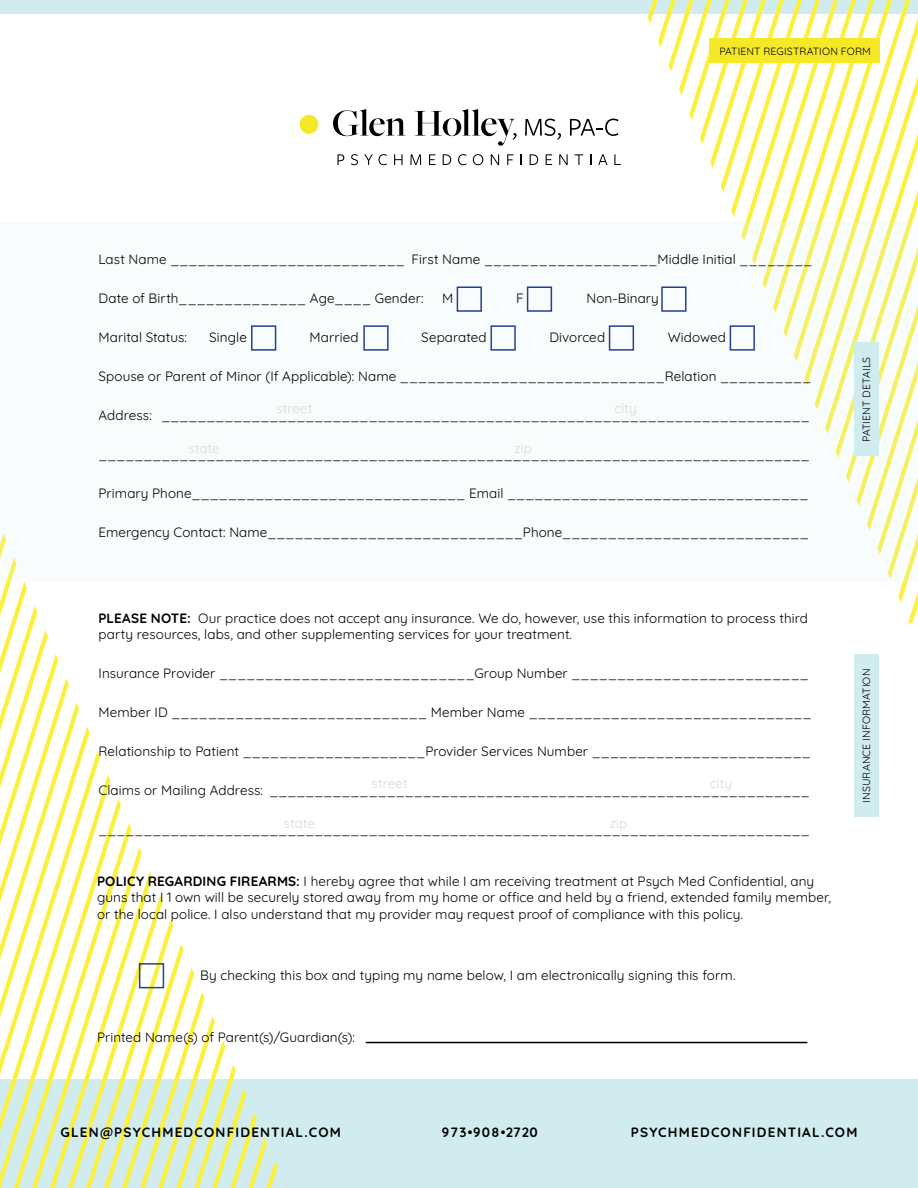
<style>
.page{position:relative;width:918px;height:1188px;background:#fff}
.page>*{position:absolute;margin:0;border:0;box-sizing:border-box;transform-origin:0 0}
.t1{font:13.5px/16.5px "Quicksand";letter-spacing:.005em;color:#000}
.t2{font:700 13.5px "Quicksand";letter-spacing:.09em;color:#000}
.t3{font:13.5px "Quicksand";letter-spacing:.005em;color:#dad9d9}
.t4{font:10.5px "Quicksand";letter-spacing:.015em;color:#000}
.s1{font-weight:700}
</style>
<div class="page">
<div style="left:0;top:1080px;width:918px;height:108px;background:#d1ecee"></div>
<svg style="left:0;top:581px;width:278px;height:607px"></svg>
<div style="left:0;top:0;width:918px;height:14px;background:#d1ecee"></div>
<svg style="left:648px;top:0;width:270px;height:624px"></svg>
<svg style="left:333px;top:109px;width:73px;height:27px"></svg>
<svg style="left:414px;top:109px;width:103px;height:37px"></svg>
<svg style="left:525px;top:119px;width:36px;height:21px"></svg>
<svg style="left:570px;top:119px;width:48px;height:17px"></svg>
<div style="left:300px;top:115px;width:18px;height:19px;background:#f5e826;border-radius:50%"></div>
<div style="left:710px;top:39px;width:170px;height:24px;background:#f5e826"></div>
<svg style="left:337px;top:154px;width:7px;height:11px"></svg>
<svg style="left:351px;top:154px;width:7px;height:11px"></svg>
<svg style="left:364px;top:154px;width:9px;height:11px"></svg>
<svg style="left:379px;top:154px;width:8px;height:11px"></svg>
<svg style="left:394px;top:154px;width:9px;height:11px"></svg>
<svg style="left:410px;top:154px;width:11px;height:11px"></svg>
<svg style="left:429px;top:154px;width:6px;height:11px"></svg>
<svg style="left:443px;top:154px;width:8px;height:11px"></svg>
<svg style="left:458px;top:154px;width:9px;height:11px"></svg>
<svg style="left:473px;top:154px;width:10px;height:11px"></svg>
<svg style="left:491px;top:154px;width:8px;height:11px"></svg>
<svg style="left:507px;top:154px;width:6px;height:11px"></svg>
<svg style="left:530px;top:154px;width:8px;height:11px"></svg>
<svg style="left:546px;top:154px;width:6px;height:11px"></svg>
<svg style="left:559px;top:154px;width:9px;height:11px"></svg>
<svg style="left:575px;top:154px;width:8px;height:11px"></svg>
<svg style="left:598px;top:154px;width:9px;height:11px"></svg>
<svg style="left:614px;top:154px;width:7px;height:11px"></svg>
<div style="left:0;top:222px;width:918px;height:359px;background:#f9fcfc"></div>
<div style="left:457px;top:286px;width:25px;height:26px;border:2px solid #25408f"></div>
<div style="left:251px;top:325px;width:25px;height:26px;border:2px solid #25408f"></div>
<div style="left:490px;top:325px;width:26px;height:26px;border:2px solid #25408f"></div>
<div style="left:363px;top:325px;width:26px;height:26px;border:2px solid #25408f"></div>
<div style="left:609px;top:325px;width:25px;height:26px;border:2px solid #25408f"></div>
<div style="left:730px;top:325px;width:25px;height:26px;border:2px solid #25408f"></div>
<div style="left:527px;top:286px;width:25px;height:26px;border:2px solid #25408f"></div>
<div style="left:661px;top:286px;width:26px;height:26px;border:2px solid #25408f"></div>
<div style="left:854px;top:342px;width:25px;height:113px;background:#d1ecee"></div>
<div style="left:854px;top:654px;width:25px;height:163px;background:#d1ecee"></div>
<hr style="left:366px;top:1042px;width:441px;height:1px;background:#000">
<div style="left:139px;top:963px;width:25px;height:25px;border:2px solid #25408f"></div>
<p class="t4" style="left:719px;top:43px;width:153px">PATIENT REGISTRATION FORM</p>
<p class="t1" style="left:99px;top:250px;width:716px">Last Name __________________________ First Name ___________________Middle Initial ________</p>
<p class="t1" style="left:99px;top:289px;width:327px">Date of Birth______________ Age____ Gender:</p>
<p class="t1" style="left:442px;top:289px;width:13px">M</p>
<p class="t1" style="left:516px;top:289px;width:9px">F</p>
<p class="t1" style="left:586px;top:289px;width:74px">Non-Binary</p>
<p class="t1" style="left:99px;top:328px;width:90px">Marital Status:</p>
<p class="t1" style="left:209px;top:328px;width:39px">Single</p>
<p class="t1" style="left:310px;top:328px;width:51px">Married</p>
<p class="t1" style="left:421px;top:328px;width:67px">Separated</p>
<p class="t1" style="left:549px;top:328px;width:57px">Divorced</p>
<p class="t1" style="left:668px;top:328px;width:60px">Widowed</p>
<p class="t1" style="left:99px;top:367px;width:714px">Spouse or Parent of Minor (If Applicable): Name _____________________________Relation __________</p>
<p class="t1" style="left:99px;top:406px;width:713px">Address: ________________________________________________________________________</p>
<p class="t1" style="left:99px;top:445px;width:713px">_______________________________________________________________________________</p>
<p class="t1" style="left:99px;top:484px;width:711px">Primary Phone______________________________ Email _________________________________</p>
<p class="t1" style="left:99px;top:523px;width:712px">Emergency Contact: Name____________________________Phone___________________________</p>
<p class="t3" style="left:276px;top:397px;width:37px">street</p>
<p class="t3" style="left:614px;top:397px;width:24px">city</p>
<p class="t3" style="left:189px;top:438px;width:33px">state</p>
<p class="t3" style="left:514px;top:438px;width:19px">zip</p>
<p class="t1" style="left:99px;top:608px;width:711px"><span class="s1">PLEASE NOTE:</span> Our practice does not accept any insurance. We do, however, use this information to process third party resources, labs, and other supplementing services for your treatment.</p>
<p class="t1" style="left:99px;top:664px;width:712px">Insurance Provider ____________________________Group Number __________________________</p>
<p class="t1" style="left:99px;top:703px;width:715px">Member ID ____________________________ Member Name _______________________________</p>
<p class="t1" style="left:99px;top:742px;width:714px">Relationship to Patient ____________________Provider Services Number ________________________</p>
<p class="t1" style="left:99px;top:781px;width:713px">Claims or Mailing Address: ____________________________________________________________</p>
<p class="t1" style="left:99px;top:820px;width:713px">_______________________________________________________________________________</p>
<p class="t3" style="left:372px;top:772px;width:37px">street</p>
<p class="t3" style="left:710px;top:772px;width:24px">city</p>
<p class="t3" style="left:284px;top:813px;width:33px">state</p>
<p class="t3" style="left:610px;top:813px;width:19px">zip</p>
<p class="t1" style="left:97px;top:871px;width:735px"><span class="s1">POLICY REGARDING FIREARMS:</span> I hereby agree that while I am receiving treatment at Psych Med Confidential, any guns that I 1 own will be securely stored away from my home or office and held by a friend, extended family member, or the local police. I also understand that my provider may request proof of compliance with this policy.</p>
<p class="t1" style="left:200px;top:966px;width:537px">By checking this box and typing my name below, I am electronically signing this form.</p>
<p class="t1" style="left:97px;top:1027px;width:259px">Printed Name(s) of Parent(s)/Guardian(s):</p>
<p class="t4" style="left:858px;top:442px;width:87px;rotate:-90deg">PATIENT DETAILS</p>
<p class="t4" style="left:858px;top:803px;width:136px;rotate:-90deg">INSURANCE INFORMATION</p>
<p class="t2" style="left:60px;top:1121px;width:282px">GLEN@PSYCHMEDCONFIDENTIAL.COM</p>
<p class="t2" style="left:442px;top:1121px;width:98px">973•908•2720</p>
<p class="t2" style="left:631px;top:1121px;width:228px">PSYCHMEDCONFIDENTIAL.COM</p>
</div>
